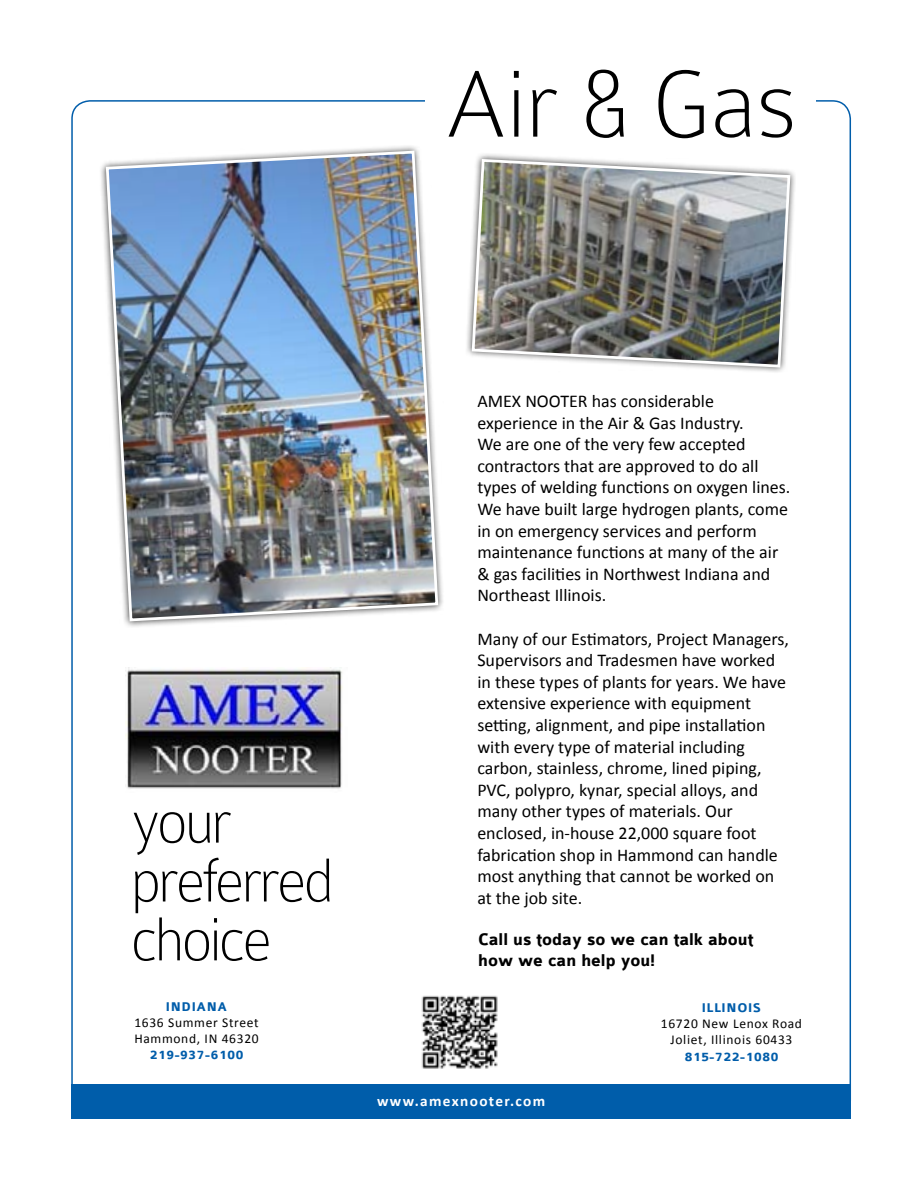
<style>
.page{position:relative;width:918px;height:1188px;background:#fff}
.page>*{position:absolute;margin:0;border:0;box-sizing:border-box;transform-origin:0 0}
.t1{font:100 101.55px "Colaborate";color:#000}
.t2{font:100 65.25px/58.8px "Colaborate";letter-spacing:-.04em;color:#000}
.t3{font:18px/21.6px "Calibri";color:#000}
.t4{font:700 18px/21.6px "Colaborate";color:#000}
.t5{font:700 15px "Calibri";letter-spacing:.09em;color:#fff}
.t6{font:13.5px/16.2px "Calibri";letter-spacing:.05em;color:#000}
.t7{font:700 13.5px "Colaborate";letter-spacing:.05em;color:#005daa}
</style>
<div class="page">
<div style="left:99px;top:144px;width:346px;height:484px;background:#000;opacity:.75"></div>
<img style="left:104px;top:149px;width:336px;height:474px">
<div style="left:465px;top:152px;width:331px;height:222px;background:#000;opacity:.75"></div>
<img style="left:470px;top:158px;width:322px;height:211px">
<img style="left:125px;top:667px;width:218px;height:122px">
<div style="left:71px;top:1084px;width:780px;height:35px;background:#005daa"></div>
<img style="left:421px;top:995px;width:77px;height:74px">
<h1 class="t1" style="left:445px;top:52px;width:353px">Air &amp; Gas</h1>
<h2 class="t2" style="left:131px;top:792px;width:204px">your preferred choice</h2>
<p class="t7" style="left:166px;top:999px;width:63px">INDIANA</p>
<p class="t6" style="left:134px;top:1014px;width:126px">1636 Summer Street<br>Hammond, IN 46320</p>
<p class="t7" style="left:150px;top:1048px;width:95px">219-937-6100</p>
<p class="t3" style="left:477px;top:390px;width:315px">AMEX NOOTER has considerable experience in the Air &amp; Gas Industry.<br>We are one of the very few accepted contractors that are approved to do all types of welding functions on oxygen lines.<br>We have built large hydrogen plants, come in on emergency services and perform maintenance functions at many of the air &amp; gas facilities in Northwest Indiana and Northeast Illinois.</p>
<p class="t3" style="left:477px;top:628px;width:313px">Many of our Estimators, Project Managers, Supervisors and Tradesmen have worked in these types of plants for years. We have extensive experience with equipment setting, alignment, and pipe installation with every type of material including carbon, stainless, chrome, lined piping, PVC, polypro, kynar, special alloys, and many other types of materials. Our enclosed, in-house 22,000 square foot fabrication shop in Hammond can handle most anything that cannot be worked on at the job site.</p>
<p class="t4" style="left:478px;top:929px;width:277px">Call us today so we can talk about how we can help you!</p>
<p class="t5" style="left:377px;top:1091px;width:170px">www.amexnooter.com</p>
<p class="t7" style="left:702px;top:1001px;width:61px">ILLINOIS</p>
<p class="t6" style="left:661px;top:1016px;width:143px;text-align:center">16720 New Lenox Road<br>Joliet, Illinois 60433</p>
<p class="t7" style="left:685px;top:1049px;width:95px">815-722-1080</p>
</div>
